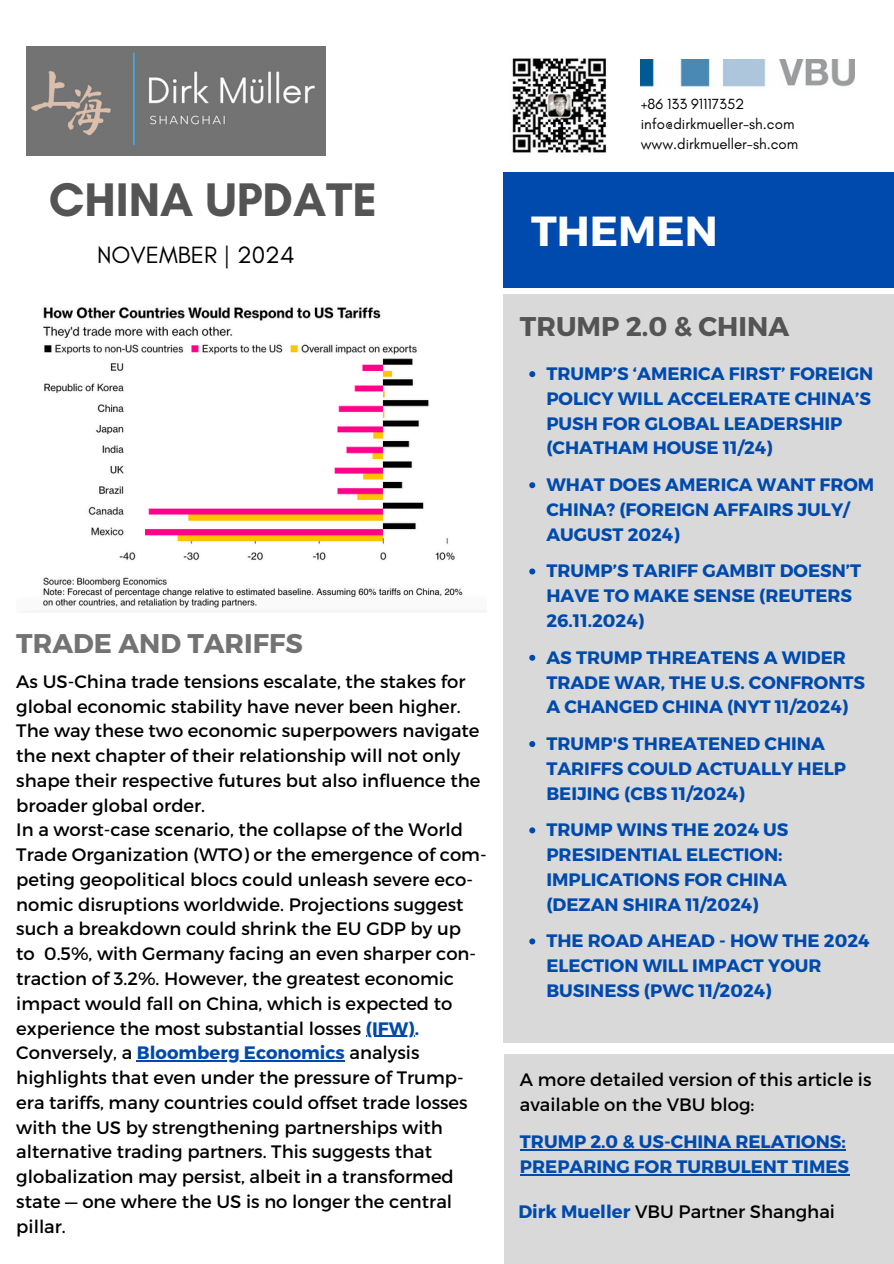
<style>
.page{position:relative;width:894px;height:1264px;background:#fff}
.page>*{position:absolute;margin:0;border:0;box-sizing:border-box;transform-origin:0 0}
.t1{font:700 48px "Glacial Indifference";color:#545454}
.t2{font:700 42px "Montserrat";color:#fff}
.t3{font:700 27px "Montserrat";color:#737373}
.t4{font:700 27px "Montserrat";color:#545454}
.t5{font:24px "Glacial Indifference";color:#000}
.t6{font:18px/24.8px "Montserrat";color:#000}
.t7{font:700 18px/24.8px "Montserrat";color:#004aad}
.t8{font:15px "Glacial Indifference";color:#000}
.s1{font-weight:700;color:#004aad}
</style>
<div class="page">
<div style="left:503px;top:171px;width:390px;height:116px;background:#004aad"></div>
<div style="left:503px;top:294px;width:390px;height:748px;background:#d9d9d9"></div>
<img style="left:512px;top:58px;width:95px;height:95px">
<img style="left:640px;top:59px;width:214px;height:28px">
<img style="left:26px;top:47px;width:300px;height:108px">
<div style="left:504px;top:1054px;width:389px;height:209px;background:#d9d9d9"></div>
<img style="left:43px;top:307px;width:420px;height:301px">
<hr style="left:366px;top:1035px;width:48px;height:1px;background:#004aad">
<hr style="left:137px;top:1060px;width:208px;height:1px;background:#004aad">
<svg style="left:529px;top:371px;width:6px;height:6px"></svg>
<svg style="left:529px;top:482px;width:6px;height:6px"></svg>
<svg style="left:529px;top:568px;width:6px;height:6px"></svg>
<svg style="left:529px;top:654px;width:6px;height:6px"></svg>
<svg style="left:529px;top:741px;width:6px;height:6px"></svg>
<svg style="left:529px;top:827px;width:6px;height:6px"></svg>
<svg style="left:529px;top:938px;width:6px;height:6px"></svg>
<hr style="left:520px;top:1149px;width:325px;height:1px;background:#004aad">
<hr style="left:520px;top:1174px;width:328px;height:1px;background:#004aad">
<h3 class="t1" style="left:49px;top:171px;width:330px">CHINA UPDATE</h3>
<p class="t5" style="left:97px;top:240px;width:199px">NOVEMBER | 2024</p>
<p class="t3" style="left:16px;top:625px;width:288px">TRADE AND TARIFFS</p>
<p class="t6" style="left:16px;top:668px;width:465px">As US-China trade tensions escalate, the stakes for global economic stability have never been higher.<br>The way these two economic superpowers navigate the next chapter of their relationship will not only shape their respective futures but also influence the broader global order.</p>
<p class="t6" style="left:16px;top:816px;width:471px">In a worst-case scenario, the collapse of the World Trade Organization (WTO) or the emergence of com&shy;peting geopolitical blocs could unleash severe eco&shy;nomic disruptions worldwide. Projections suggest such a breakdown could shrink the EU GDP by up<br>to 0.5%, with Germany facing an even sharper con&shy;traction of 3.2%. However, the greatest economic impact would fall on China, which is expected to experience the most substantial losses <span class="s1">(IFW).</span></p>
<p class="t6" style="left:16px;top:1039px;width:404px">Conversely, a <span class="s1">Bloomberg Economics</span> analysis</p>
<p class="t6" style="left:16px;top:1064px;width:453px">highlights that even under the pressure of Trump&shy;era tariffs, many countries could offset trade losses with the US by strengthening partnerships with alternative trading partners. This suggests that globalization may persist, albeit in a transformed state — one where the US is no longer the central pillar.</p>
<h4 class="t8" style="left:640px;top:95px;width:105px">+86 133 91117352</h4>
<p class="t8" style="left:640px;top:115px;width:155px">info@dirkmueller-sh.com</p>
<p class="t8" style="left:640px;top:135px;width:159px">www.dirkmueller-sh.com</p>
<h1 class="t2" style="left:531px;top:204px;width:188px">THEMEN</h1>
<h5 class="t4" style="left:520px;top:308px;width:270px">TRUMP 2.0 &amp; CHINA</h5>
<p class="t7" style="left:546px;top:360px;width:328px">TRUMP’S ‘AMERICA FIRST’ FOREIGN<br>POLICY WILL ACCELERATE CHINA’S<br>PUSH FOR GLOBAL LEADERSHIP (CHATHAM HOUSE 11/24)</p>
<h2 class="t7" style="left:546px;top:471px;width:329px">WHAT DOES AMERICA WANT FROM<br>CHINA? (FOREIGN AFFAIRS JULY/<br>AUGUST 2024)</h2>
<h4 class="t7" style="left:546px;top:558px;width:316px">TRUMP’S TARIFF GAMBIT DOESN’T<br>HAVE TO MAKE SENSE (REUTERS<br>26.11.2024)</h4>
<p class="t7" style="left:546px;top:644px;width:320px">AS TRUMP THREATENS A WIDER<br>TRADE WAR, THE U.S. CONFRONTS<br>A CHANGED CHINA (NYT 11/2024)</p>
<p class="t7" style="left:546px;top:730px;width:301px">TRUMP'S THREATENED CHINA<br>TARIFFS COULD ACTUALLY HELP<br>BEIJING (CBS 11/2024)</p>
<p class="t7" style="left:546px;top:816px;width:243px">TRUMP WINS THE 2024 US<br>PRESIDENTIAL ELECTION:<br>IMPLICATIONS FOR CHINA (DEZAN SHIRA 11/2024)</p>
<p class="t7" style="left:546px;top:927px;width:324px">THE ROAD AHEAD - HOW THE 2024<br>ELECTION WILL IMPACT YOUR<br>BUSINESS (PWC 11/2024)</p>
<p class="t6" style="left:520px;top:1066px;width:353px">A more detailed version of this article is available on the VBU blog:</p>
<p class="t7" style="left:520px;top:1128px;width:330px">TRUMP 2.0 &amp; US-CHINA RELATIONS:<br>PREPARING FOR TURBULENT TIMES</p>
<p class="t6" style="left:518px;top:1198px;width:318px"><span class="s1">Dirk Mueller</span> VBU Partner Shanghai</p>
</div>
